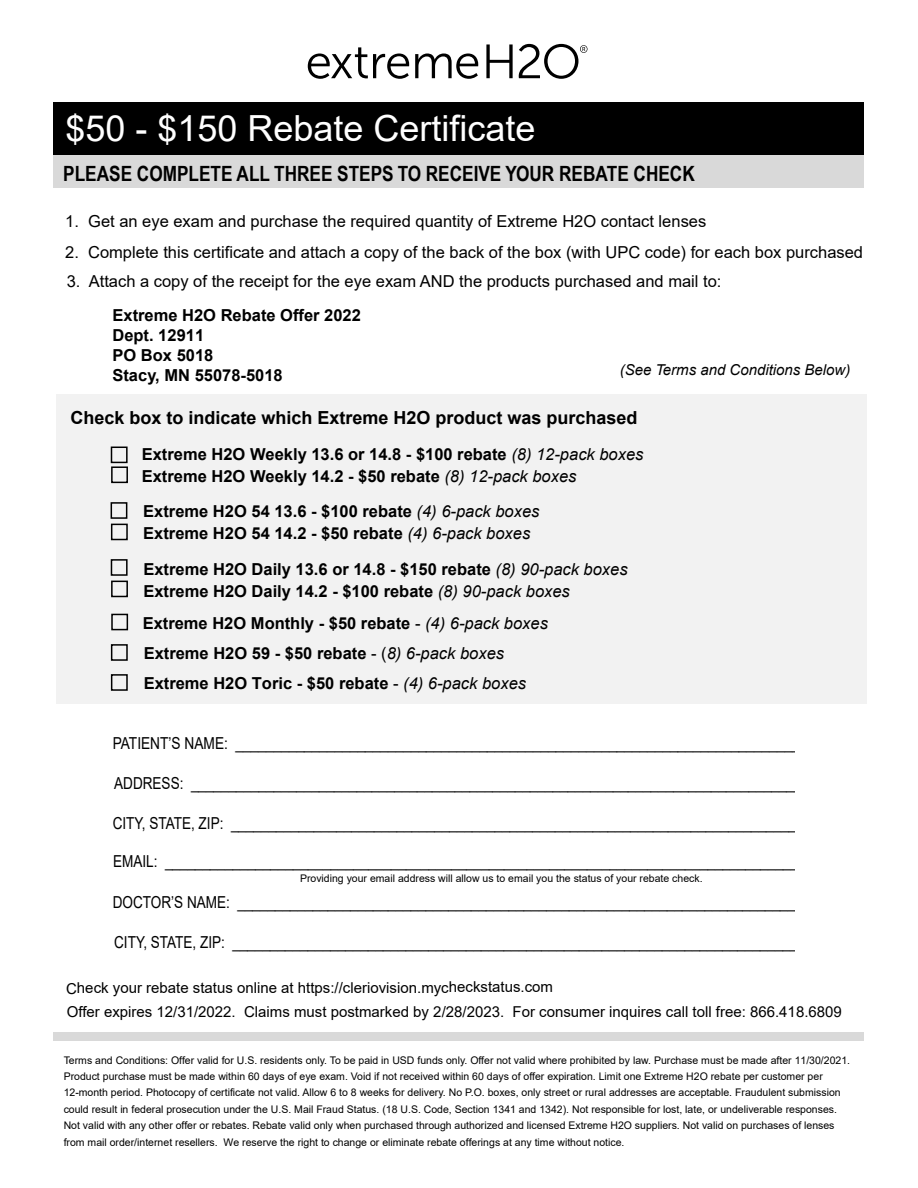
<style>
.page{position:relative;width:918px;height:1188px;background:#fff}
.page>*{position:absolute;margin:0;border:0;box-sizing:border-box;transform-origin:0 0}
.t1{font:36px "Arial";color:#fff}
.t2{font:700 21px "Arial Narrow";color:#000}
.t3{font:700 18px "Arial";color:#000}
.t4{font:700 16.5px/19.8px "Arial";color:#000}
.t5{font:16.5px "Arial";color:#000;scale:.82 1}
.t6{font:16.5px "Arial";color:#000}
.t7{font:16.5px "Arial";color:#000;scale:.83 1}
.t8{font:15px "Arial";color:#000}
.t9{font:italic 15px "Arial";color:#000}
.t10{font:10.5px/16.5px "Arial";color:#000}
.s1{font-weight:400;font-style:italic}
.s2{font-weight:400}
</style>
<div class="page">
<svg style="left:308px;top:47px;width:101px;height:32px"></svg>
<svg style="left:415px;top:54px;width:63px;height:25px"></svg>
<svg style="left:486px;top:44px;width:27px;height:34px"></svg>
<svg style="left:519px;top:44px;width:68px;height:35px"></svg>
<div style="left:56px;top:394px;width:811px;height:310px;background:#f2f2f2"></div>
<div style="left:53px;top:1032px;width:811px;height:9px;background:#d9d9d9"></div>
<div style="left:53px;top:102px;width:811px;height:53px;background:#000"></div>
<div style="left:53px;top:155px;width:811px;height:33px;background:#d9d9d9"></div>
<div style="left:111px;top:447px;width:17px;height:16px;border:2px solid #000"></div>
<div style="left:111px;top:466px;width:17px;height:17px;border:2px solid #000"></div>
<div style="left:111px;top:502px;width:16px;height:17px;border:2px solid #000"></div>
<div style="left:111px;top:524px;width:17px;height:16px;border:2px solid #000"></div>
<div style="left:111px;top:614px;width:17px;height:16px;border:2px solid #000"></div>
<div style="left:111px;top:559px;width:17px;height:17px;border:2px solid #000"></div>
<div style="left:111px;top:581px;width:17px;height:16px;border:2px solid #000"></div>
<div style="left:111px;top:644px;width:17px;height:17px;border:2px solid #000"></div>
<div style="left:111px;top:674px;width:17px;height:17px;border:2px solid #000"></div>
<h1 class="t1" style="left:65px;top:104px;width:472px">$50 - $150 Rebate Certificate</h1>
<h2 class="t2" style="left:63px;top:158px;width:633px">PLEASE COMPLETE ALL THREE STEPS TO RECEIVE YOUR REBATE CHECK</h2>
<h3 class="t6" style="left:65px;top:210px;width:643px">1. Get an eye exam and purchase the required quantity of Extreme H2O contact lenses</h3>
<h3 class="t6" style="left:65px;top:241px;width:799px">2. Complete this certificate and attach a copy of the back of the box (with UPC code) for each box purchased</h3>
<h3 class="t6" style="left:67px;top:270px;width:656px">3. Attach a copy of the receipt for the eye exam AND the products purchased and mail to:</h3>
<h3 class="t4" style="left:112px;top:306px;width:250px">Extreme H2O Rebate Offer 2022<br>Dept. 12911<br>PO Box 5018<br>Stacy, MN 55078-5018</h3>
<h3 class="t9" style="left:620px;top:360px;width:232px">(See Terms and Conditions Below)</h3>
<h3 class="t3" style="left:70px;top:405px;width:569px">Check box to indicate which Extreme H2O product was purchased</h3>
<h3 class="t4" style="left:142px;top:443px;width:503px;line-height:22.5px">Extreme H2O Weekly 13.6 or 14.8 - $100 rebate <span class="s1">(8) 12-pack boxes<br></span>Extreme H2O Weekly 14.2 - $50 rebate <span class="s1">(8) 12-pack boxes</span></h3>
<h3 class="t4" style="left:143px;top:500px;width:398px;line-height:22.5px">Extreme H2O 54 13.6 - $100 rebate <span class="s1">(4) 6-pack boxes<br></span>Extreme H2O 54 14.2 - $50 rebate <span class="s1">(4) 6-pack boxes</span></h3>
<h3 class="t4" style="left:143px;top:558px;width:486px;line-height:22.5px">Extreme H2O Daily 13.6 or 14.8 - $150 rebate <span class="s1">(8) 90-pack boxes<br></span>Extreme H2O Daily 14.2 - $100 rebate <span class="s1">(8) 90-pack boxes</span></h3>
<h3 class="t4" style="left:143px;top:613px;width:407px">Extreme H2O Monthly - $50 rebate <span class="s2">-</span> <span class="s1">(4) 6-pack boxes</span></h3>
<h3 class="t4" style="left:144px;top:644px;width:362px">Extreme H2O 59 - $50 rebate <span class="s2">- (</span><span class="s1">8) 6-pack boxes</span></h3>
<h3 class="t4" style="left:144px;top:674px;width:384px">Extreme H2O Toric - $50 rebate <span class="s2">-</span> <span class="s1">(4) 6-pack boxes</span></h3>
<h3 class="t7" style="left:113px;top:732px;width:839px">PATIENT’S NAME: ___________________________________________________________________________</h3>
<h3 class="t5" style="left:114px;top:772px;width:849px">ADDRESS: __________________________________________________________________________________</h3>
<h3 class="t5" style="left:113px;top:811px;width:845px">CITY, STATE, ZIP: ____________________________________________________________________________</h3>
<h3 class="t5" style="left:113px;top:849px;width:846px">EMAIL: _____________________________________________________________________________________</h3>
<h3 class="t5" style="left:113px;top:891px;width:852px">DOCTOR’S NAME: ____________________________________________________________________________</h3>
<h3 class="t5" style="left:114px;top:931px;width:854px">CITY, STATE, ZIP: _____________________________________________________________________________</h3>
<p class="t10" style="left:300px;top:870px;width:404px">Providing your email address will allow us to email you the status of your rebate check.</p>
<h3 class="t8" style="left:66px;top:977px;width:488px">Check your rebate status online at https://cleriovision.mycheckstatus.com</h3>
<h3 class="t8" style="left:67px;top:1002px;width:777px">Offer expires 12/31/2022. Claims must postmarked by 2/28/2023. For consumer inquires call toll free: 866.418.6809</h3>
<p class="t10" style="left:64px;top:1051px;width:788px">Terms and Conditions: Offer valid for U.S. residents only. To be paid in USD funds only. Offer not valid where prohibited by law. Purchase must be made after 11/30/2021.<br>Product purchase must be made within 60 days of eye exam. Void if not received within 60 days of offer expiration. Limit one Extreme H2O rebate per customer per 12-month period. Photocopy of certificate not valid. Allow 6 to 8 weeks for delivery. No P.O. boxes, only street or rural addresses are acceptable. Fraudulent submission could result in federal prosecution under the U.S. Mail Fraud Status. (18 U.S. Code, Section 1341 and 1342). Not responsible for lost, late, or undeliverable responses.<br>Not valid with any other offer or rebates. Rebate valid only when purchased through authorized and licensed Extreme H2O suppliers. Not valid on purchases of lenses from mail order/internet resellers. We reserve the right to change or eliminate rebate offerings at any time without notice.</p>
</div>
